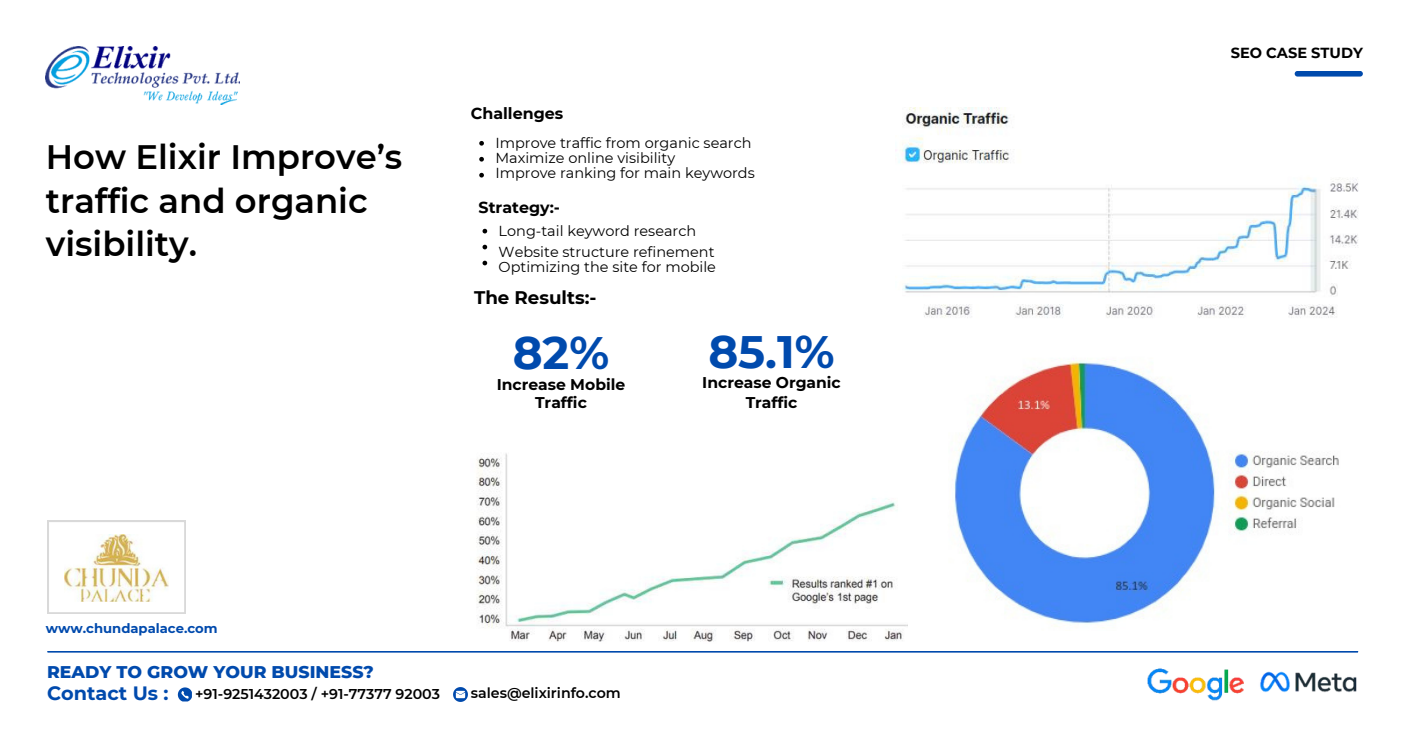
<style>
.page{position:relative;width:1407px;height:745px;background:#fff}
.page>*{position:absolute;margin:0;border:0;box-sizing:border-box;transform-origin:0 0}
.t1{font:700 45.38px "Montserrat";color:#004aad}
.t2{font:600 33.88px/43.1px "Montserrat";color:#000}
.t3{font:700 19.25px "Montserrat";color:#004aad}
.t4{font:700 18.25px "Montserrat";color:#000}
.t5{font:800 17.25px "Montserrat";color:#004aad}
.t6{font:700 15.88px "Montserrat";color:#000}
.t7{font:700 15.5px/18.8px "Montserrat";color:#000;text-align:center}
.t8{font:14.5px/15px "Montserrat";color:#000}
.t9{font:700 14.5px "Montserrat";color:#000}
.t10{font:600 14.25px "Montserrat";color:#000}
.t11{font:700 13.12px "Montserrat";color:#004aad}
</style>
<div class="page">
<svg style="left:47px;top:520px;width:139px;height:94px"></svg>
<div style="left:1294px;top:71px;width:68px;height:6px;background:#004aad;border-radius:3px"></div>
<img style="left:65px;top:534px;width:103px;height:67px">
<svg style="left:178px;top:687px;width:14px;height:14px"></svg>
<svg style="left:453px;top:687px;width:15px;height:14px"></svg>
<img style="left:1147px;top:668px;width:96px;height:33px">
<img style="left:46px;top:47px;width:193px;height:58px">
<img style="left:1260px;top:671px;width:97px;height:21px">
<img style="left:895px;top:107px;width:464px;height:211px">
<img style="left:476px;top:453px;width:431px;height:189px">
<img style="left:954px;top:360px;width:385px;height:267px">
<svg style="left:47px;top:651px;width:1311px;height:1px"></svg>
<svg style="left:479px;top:141px;width:5px;height:5px"></svg>
<svg style="left:479px;top:157px;width:5px;height:4px"></svg>
<svg style="left:479px;top:173px;width:5px;height:4px"></svg>
<svg style="left:482px;top:229px;width:5px;height:4px"></svg>
<svg style="left:482px;top:245px;width:5px;height:4px"></svg>
<svg style="left:482px;top:260px;width:5px;height:5px"></svg>
<p class="t2" style="left:46px;top:136px;width:358px">How Elixir Improve’s traffic and organic visibility.</p>
<p class="t6" style="left:471px;top:104px;width:94px">Challenges</p>
<h6 class="t8" style="left:495px;top:135px;width:261px">Improve traffic from organic search<br>Maximize online visibility<br>Improve ranking for main keywords</h6>
<h2 class="t6" style="left:478px;top:198px;width:83px">Strategy:-</h2>
<h6 class="t8" style="left:498px;top:223px;width:199px">Long-tail keyword research</h6>
<p class="t8" style="left:498px;top:244px;width:217px">Website structure refinement</p>
<p class="t8" style="left:498px;top:259px;width:219px">Optimizing the site for mobile</p>
<h3 class="t4" style="left:474px;top:286px;width:124px">The Results:-</h3>
<h6 class="t1" style="left:512px;top:325px;width:98px">82%</h6>
<h6 class="t7" style="left:496px;top:374px;width:130px">Increase Mobile<br>Traffic</h6>
<p class="t1" style="left:708px;top:324px;width:128px">85.1%</p>
<p class="t7" style="left:702px;top:373px;width:140px;line-height:19.8px">Increase Organic<br>Traffic</p>
<h2 class="t11" style="left:46px;top:619px;width:173px">www.chundapalace.com</h2>
<p class="t5" style="left:47px;top:660px;width:328px">READY TO GROW YOUR BUSINESS?</p>
<p class="t3" style="left:47px;top:681px;width:123px">Contact Us :</p>
<p class="t10" style="left:195px;top:685px;width:246px">+91-9251432003 / +91-77377 92003</p>
<h4 class="t10" style="left:471px;top:683px;width:151px">sales@elixirinfo.com</h4>
<h6 class="t9" style="left:1230px;top:44px;width:133px">SEO CASE STUDY</h6>
</div>
